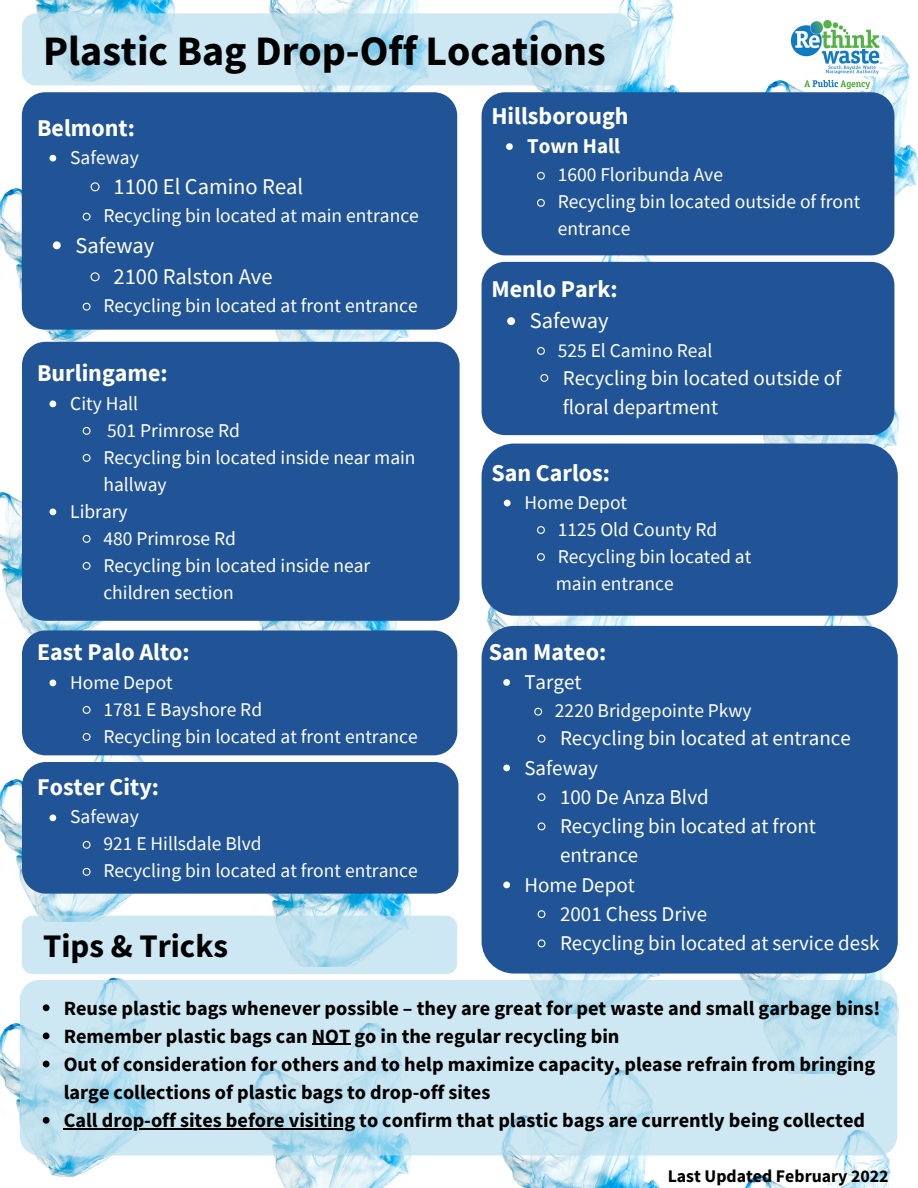
<style>
.page{position:relative;width:918px;height:1188px;background:#fff}
.page>*{position:absolute;margin:0;border:0;box-sizing:border-box;transform-origin:0 0}
.t1{font:700 42px "Source Sans Pro";color:#000}
.t2{font:700 33px "Source Sans Pro";color:#000}
.t3{font:700 24px "Source Sans Pro";color:#fff}
.t4{font:22.5px "Source Sans Pro";color:#fff}
.t5{font:21px/29.2px "Source Sans Pro";color:#fff}
.t6{font:700 21px "Source Sans Pro";color:#fff}
.t7{font:700 20.25px/28.2px "Source Sans Pro";color:#000}
.t8{font:19.5px/27px "Source Sans Pro";color:#fff}
.t9{font:700 17.85px "Source Sans Pro";color:#000}
</style>
<div class="page">
<img style="left:0;top:132px;width:177px;height:229px">
<img style="left:231px;top:330px;width:202px;height:12px">
<img style="left:482px;top:236px;width:203px;height:235px">
<img style="left:719px;top:255px;width:180px;height:216px">
<img style="left:0;top:492px;width:104px;height:157px">
<img style="left:259px;top:621px;width:138px;height:9px">
<img style="left:481px;top:483px;width:190px;height:305px">
<img style="left:704px;top:589px;width:194px;height:64px">
<img style="left:0;top:736px;width:177px;height:185px">
<img style="left:231px;top:755px;width:202px;height:161px">
<img style="left:482px;top:947px;width:178px;height:33px">
<img style="left:739px;top:947px;width:160px;height:128px">
<img style="left:0;top:922px;width:177px;height:256px">
<img style="left:231px;top:1155px;width:202px;height:33px">
<img style="left:482px;top:1155px;width:203px;height:33px">
<img style="left:21px;top:0;width:176px;height:132px">
<img style="left:251px;top:0;width:202px;height:102px">
<img style="left:502px;top:0;width:178px;height:92px">
<img style="left:738px;top:35px;width:180px;height:250px">
<img style="left:719px;top:1075px;width:179px;height:113px">
<div style="left:22px;top:92px;width:435px;height:238px;background:#215496;border-radius:23px"></div>
<div style="left:22px;top:630px;width:435px;height:125px;background:#215496;border-radius:24px"></div>
<svg style="left:49px;top:155px;width:7px;height:7px"></svg>
<svg style="left:90px;top:182px;width:10px;height:10px"></svg>
<svg style="left:82px;top:212px;width:9px;height:9px"></svg>
<svg style="left:53px;top:241px;width:8px;height:8px"></svg>
<svg style="left:90px;top:272px;width:10px;height:10px"></svg>
<svg style="left:82px;top:302px;width:9px;height:9px"></svg>
<img style="left:788px;top:20px;width:96px;height:72px">
<svg style="left:22px;top:13px;width:610px;height:72px;background:#c3e3f0"></svg>
<svg style="left:20px;top:980px;width:877px;height:175px;background:#c5e4f1"></svg>
<svg style="left:43px;top:1004px;width:7px;height:7px"></svg>
<svg style="left:43px;top:1033px;width:7px;height:6px"></svg>
<hr style="left:312px;top:1044px;width:38px;height:1px;background:#000">
<svg style="left:43px;top:1061px;width:7px;height:6px"></svg>
<svg style="left:43px;top:1117px;width:7px;height:7px"></svg>
<hr style="left:64px;top:1128px;width:291px;height:1px;background:#000">
<svg style="left:49px;top:680px;width:7px;height:6px"></svg>
<svg style="left:82px;top:706px;width:9px;height:8px"></svg>
<svg style="left:82px;top:733px;width:9px;height:8px"></svg>
<div style="left:22px;top:762px;width:436px;height:132px;background:#215496;border-radius:24px"></div>
<svg style="left:49px;top:814px;width:7px;height:7px"></svg>
<svg style="left:82px;top:840px;width:9px;height:9px"></svg>
<svg style="left:82px;top:867px;width:9px;height:9px"></svg>
<div style="left:482px;top:262px;width:412px;height:173px;background:#215496;border-radius:23px"></div>
<svg style="left:507px;top:317px;width:8px;height:8px"></svg>
<svg style="left:537px;top:347px;width:8px;height:8px"></svg>
<svg style="left:540px;top:374px;width:9px;height:8px"></svg>
<div style="left:482px;top:444px;width:416px;height:172px;background:#215496;border-radius:32px"></div>
<svg style="left:504px;top:500px;width:7px;height:6px"></svg>
<svg style="left:537px;top:526px;width:8px;height:8px"></svg>
<svg style="left:537px;top:553px;width:8px;height:8px"></svg>
<div style="left:482px;top:626px;width:416px;height:348px;background:#215496;border-radius:32px"></div>
<svg style="left:503px;top:679px;width:7px;height:7px"></svg>
<svg style="left:534px;top:707px;width:9px;height:9px"></svg>
<svg style="left:537px;top:734px;width:9px;height:9px"></svg>
<svg style="left:503px;top:765px;width:7px;height:6px"></svg>
<svg style="left:537px;top:793px;width:9px;height:9px"></svg>
<svg style="left:537px;top:822px;width:9px;height:9px"></svg>
<svg style="left:503px;top:882px;width:7px;height:6px"></svg>
<svg style="left:537px;top:910px;width:9px;height:9px"></svg>
<svg style="left:537px;top:939px;width:9px;height:9px"></svg>
<svg style="left:22px;top:916px;width:435px;height:58px;background:#c8e6f1"></svg>
<div style="left:482px;top:92px;width:412px;height:163px;background:#215496;border-radius:23px"></div>
<svg style="left:506px;top:143px;width:7px;height:7px"></svg>
<svg style="left:537px;top:171px;width:8px;height:9px"></svg>
<svg style="left:537px;top:198px;width:8px;height:9px"></svg>
<div style="left:22px;top:342px;width:438px;height:279px;background:#215496;border-radius:23px"></div>
<svg style="left:49px;top:401px;width:7px;height:6px"></svg>
<svg style="left:82px;top:427px;width:9px;height:8px"></svg>
<svg style="left:82px;top:454px;width:9px;height:8px"></svg>
<svg style="left:49px;top:509px;width:7px;height:6px"></svg>
<svg style="left:82px;top:535px;width:9px;height:8px"></svg>
<svg style="left:82px;top:562px;width:9px;height:8px"></svg>
<p class="t1" style="left:43px;top:24px;width:564px">Plastic Bag Drop-Off Locations</p>
<p class="t3" style="left:37px;top:112px;width:99px">Belmont:</p>
<p class="t8" style="left:70px;top:143px;width:70px">Safeway</p>
<p class="t4" style="left:114px;top:172px;width:191px">1100 El Camino Real</p>
<p class="t8" style="left:103px;top:202px;width:317px">Recycling bin located at main entrance</p>
<p class="t4" style="left:75px;top:231px;width:81px">Safeway</p>
<p class="t4" style="left:114px;top:262px;width:161px">2100 Ralston Ave</p>
<p class="t8" style="left:103px;top:292px;width:316px">Recycling bin located at front entrance</p>
<p class="t3" style="left:37px;top:358px;width:132px">Burlingame:</p>
<p class="t8" style="left:70px;top:389px;width:69px">City Hall</p>
<p class="t8" style="left:107px;top:416px;width:134px">501 Primrose Rd</p>
<p class="t8" style="left:103px;top:443px;width:314px">Recycling bin located inside near main hallway</p>
<p class="t8" style="left:70px;top:497px;width:59px">Library</p>
<p class="t8" style="left:103px;top:524px;width:134px">480 Primrose Rd</p>
<p class="t8" style="left:103px;top:551px;width:268px">Recycling bin located inside near children section</p>
<p class="t3" style="left:37px;top:637px;width:154px">East Palo Alto:</p>
<p class="t8" style="left:70px;top:668px;width:104px">Home Depot</p>
<p class="t8" style="left:103px;top:695px;width:160px">1781 E Bayshore Rd</p>
<p class="t8" style="left:103px;top:722px;width:316px">Recycling bin located at front entrance</p>
<p class="t3" style="left:37px;top:772px;width:123px">Foster City:</p>
<p class="t8" style="left:70px;top:803px;width:70px">Safeway</p>
<p class="t8" style="left:103px;top:830px;width:160px">921 E Hillsdale Blvd</p>
<p class="t8" style="left:103px;top:857px;width:316px">Recycling bin located at front entrance</p>
<p class="t2" style="left:43px;top:924px;width:186px">Tips &amp; Tricks</p>
<p class="t3" style="left:491px;top:100px;width:139px">Hillsborough</p>
<p class="t6" style="left:527px;top:133px;width:95px">Town Hall</p>
<p class="t8" style="left:558px;top:161px;width:167px">1600 Floribunda Ave</p>
<p class="t8" style="left:558px;top:188px;width:304px">Recycling bin located outside of front entrance</p>
<p class="t3" style="left:491px;top:273px;width:128px">Menlo Park:</p>
<p class="t4" style="left:530px;top:306px;width:81px">Safeway</p>
<p class="t8" style="left:558px;top:336px;width:156px">525 El Camino Real</p>
<p class="t5" style="left:563px;top:363px;width:280px">Recycling bin located outside of</p>
<p class="t5" style="left:563px;top:392px;width:157px">floral department</p>
<p class="t3" style="left:491px;top:457px;width:120px">San Carlos:</p>
<p class="t8" style="left:525px;top:488px;width:104px">Home Depot</p>
<p class="t8" style="left:558px;top:515px;width:161px">1125 Old County Rd</p>
<p class="t8" style="left:558px;top:542px;width:195px">Recycling bin located at</p>
<p class="t8" style="left:556px;top:569px;width:120px">main entrance</p>
<p class="t3" style="left:489px;top:636px;width:119px">San Mateo:</p>
<p class="t5" style="left:524px;top:667px;width:59px">Target</p>
<p class="t8" style="left:555px;top:697px;width:198px">2220 Bridgepointe Pkwy</p>
<p class="t5" style="left:560px;top:723px;width:292px">Recycling bin located at entrance</p>
<p class="t5" style="left:524px;top:753px;width:75px">Safeway</p>
<p class="t5" style="left:560px;top:782px;width:150px">100 De Anza Blvd</p>
<p class="t5" style="left:560px;top:811px;width:257px">Recycling bin located at front entrance</p>
<p class="t5" style="left:524px;top:870px;width:112px">Home Depot</p>
<p class="t5" style="left:560px;top:899px;width:149px">2001 Chess Drive</p>
<p class="t5" style="left:560px;top:928px;width:321px">Recycling bin located at service desk</p>
<p class="t7" style="left:64px;top:993px;width:818px">Reuse plastic bags whenever possible – they are great for pet waste and small garbage bins!</p>
<p class="t7" style="left:64px;top:1021px;width:557px">Remember plastic bags can NOT go in the regular recycling bin</p>
<p class="t7" style="left:64px;top:1049px;width:813px">Out of consideration for others and to help maximize capacity, please refrain from bringing large collections of plastic bags to drop-off sites</p>
<p class="t7" style="left:64px;top:1106px;width:803px">Call drop-off sites before visiting to confirm that plastic bags are currently being collected</p>
<p class="t9" style="left:668px;top:1165px;width:223px">Last Updated February 2022</p>
</div>
